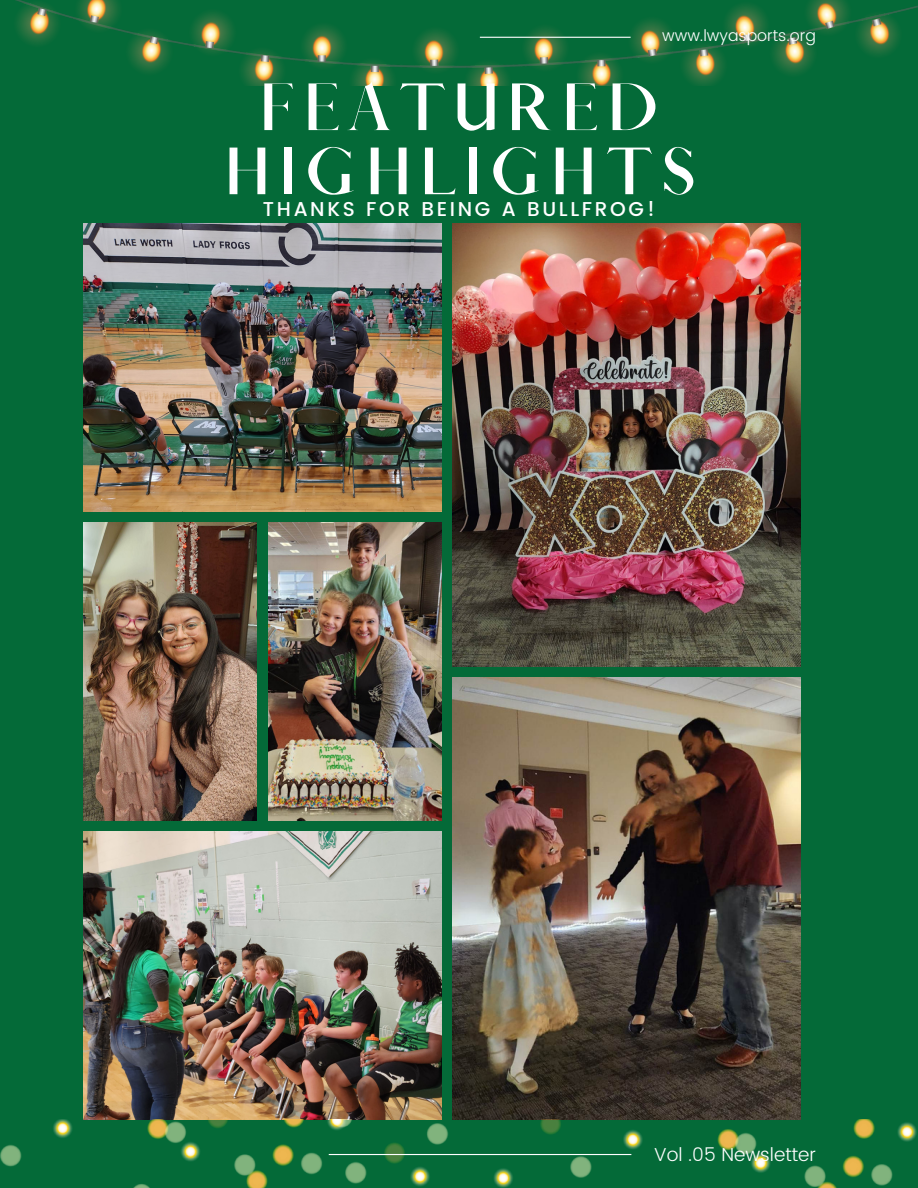
<style>
.page{position:relative;width:918px;height:1188px;background:#046a38}
.page>*{position:absolute;margin:0;border:0;box-sizing:border-box;transform-origin:0 0}
.t1{font:700 60.15px/64.2px "Afrah";letter-spacing:.145em;color:#fff;text-align:center}
.t2{font:500 19.95px "Poppins";letter-spacing:.135em;color:#fff}
.t3{font:300 18.75px "Poppins";color:#fff}
.t4{font:300 15.9px "Poppins";color:#fff}
</style>
<div class="page">
<img style="left:84px;top:223px;width:357px;height:288px">
<img style="left:84px;top:522px;width:173px;height:299px">
<img style="left:268px;top:522px;width:173px;height:299px">
<img style="left:84px;top:832px;width:357px;height:288px">
<img style="left:453px;top:223px;width:347px;height:443px">
<img style="left:453px;top:678px;width:347px;height:442px">
<img style="left:0;top:1120px;width:917px;height:68px">
<img style="left:15px;top:0;width:902px;height:86px">
<hr style="left:329px;top:1154px;width:302px;height:1px;background:#fff">
<hr style="left:480px;top:37px;width:151px;height:1px;background:#fff">
<p class="t4" style="left:662px;top:27px;width:155px">www.lwyasports.org</p>
<h1 class="t1" style="left:222px;top:76px;width:475px">FEATURED<br>HIGHLIGHTS</h1>
<p class="t2" style="left:263px;top:198px;width:394px">THANKS FOR BEING A BULLFROG!</p>
<p class="t3" style="left:654px;top:1143px;width:163px">Vol .05 Newsletter</p>
</div>
